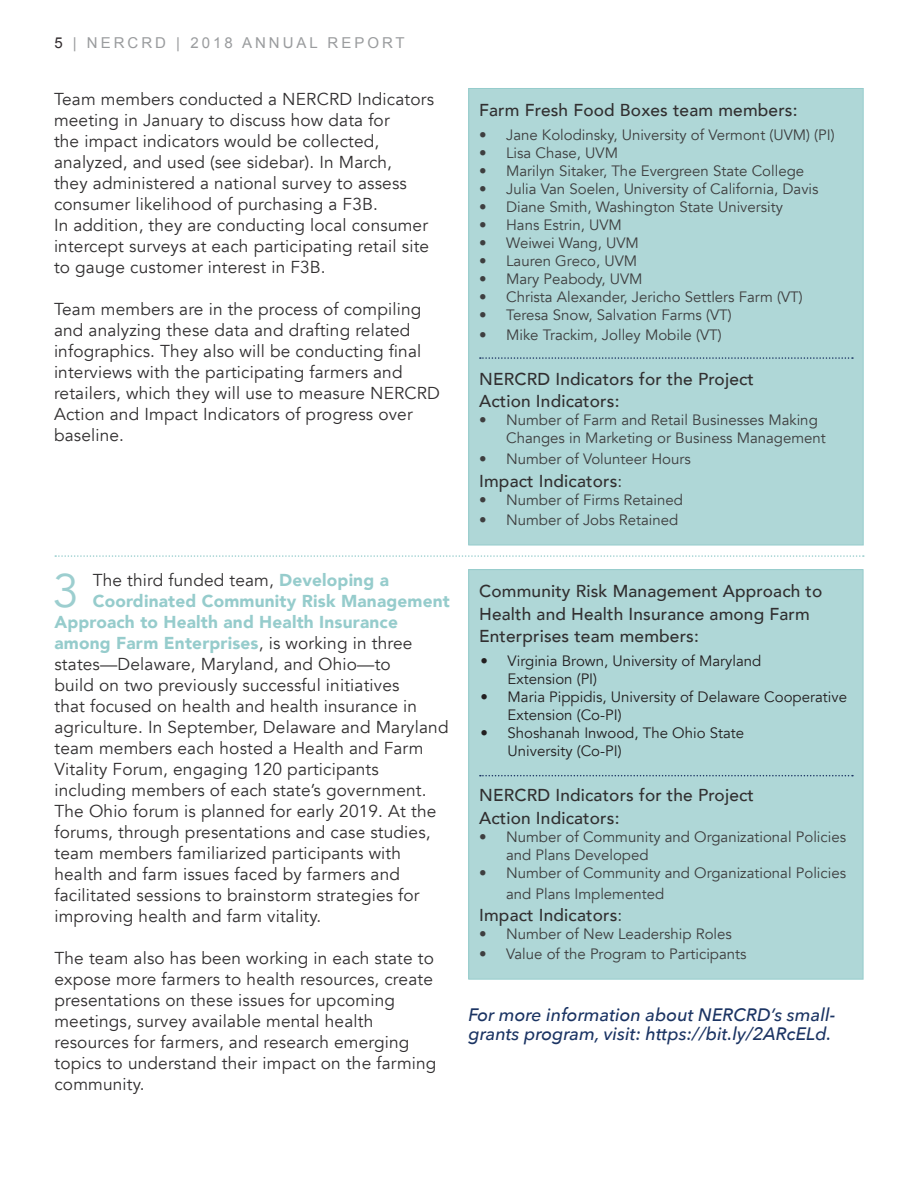
<style>
.page{position:relative;width:918px;height:1188px;background:#fff}
.page>*{position:absolute;margin:0;border:0;box-sizing:border-box;transform-origin:0 0}
.drop_cap_paragraph_s{font:46.95px "Avenir";color:#9ccecf}
.project_update_headi{font:italic 500 18px/18.8px "Avenir Next";color:#1b3463}
.drop_cap_paragraph_s-2{font:17.25px/21px "Avenir";letter-spacing:.01em;color:#312f30}
.t1{font:500 17.25px/22.5px "Avenir";letter-spacing:.01em;color:#312f30}
.drop_cap_paragraph_s-3{font:900 17.25px "Avenir";letter-spacing:.01em;color:#96cccc}
.t2{font:15px/18px "Avenir";color:#3e3e3f}
.t3{font:15px/18px "Avenir";color:#231f20}
.t4{font:15px "Arial";letter-spacing:.2em;color:#9a9c9e}
.s1{color:#322c2e}
.s2{font-weight:400}
.s3{font-weight:900;color:#96cccc}
.s4{font-weight:400;color:#312f30}
</style>
<div class="page">
<div style="left:469px;top:88px;width:394px;height:457px;background:#afd7d7"></div>
<svg style="left:55px;top:555px;width:809px;height:2px"></svg>
<svg style="left:480px;top:357px;width:373px;height:2px"></svg>
<div style="left:469px;top:570px;width:394px;height:409px;background:#afd7d7"></div>
<svg style="left:480px;top:775px;width:373px;height:1px"></svg>
<p class="t4" style="left:54px;top:33px;width:352px"><span class="s1">5</span> | NERCRD | 2018 ANNUAL REPORT</p>
<p class="drop_cap_paragraph_s-2" style="left:54px;top:89px;width:382px">Team members conducted a NERCRD Indicators meeting in January to discuss how data for<br>the impact indicators would be collected, analyzed, and used (see sidebar). In March,<br>they administered a national survey to assess consumer likelihood of purchasing a F3B.</p>
<p class="drop_cap_paragraph_s-2" style="left:54px;top:215px;width:377px;text-align:justify">In addition, they are conducting local consumer intercept surveys at each participating retail site to gauge customer interest in F3B.</p>
<p class="drop_cap_paragraph_s-2" style="left:54px;top:299px;width:388px">Team members are in the process of compiling and analyzing these data and drafting related infographics. They also will be conducting final interviews with the participating farmers and retailers, which they will use to measure NERCRD Action and Impact Indicators of progress over baseline.</p>
<p class="t1" style="left:479px;top:98px;width:320px">Farm Fresh Food Boxes team members:</p>
<p class="t2" style="left:479px;top:126px;width:357px">• Jane Kolodinsky, University of Vermont (UVM) (PI)</p>
<p class="t2" style="left:479px;top:144px;width:141px">• Lisa Chase, UVM</p>
<p class="t2" style="left:479px;top:162px;width:327px">• Marilyn Sitaker, The Evergreen State College</p>
<p class="t2" style="left:479px;top:180px;width:341px">• Julia Van Soelen, University of California, Davis</p>
<p class="t2" style="left:479px;top:198px;width:305px">• Diane Smith, Washington State University</p>
<p class="t2" style="left:479px;top:216px;width:144px">• Hans Estrin, UVM</p>
<p class="t2" style="left:479px;top:234px;width:161px">• Weiwei Wang, UVM</p>
<p class="t2" style="left:479px;top:252px;width:160px">• Lauren Greco, UVM</p>
<p class="t2" style="left:479px;top:270px;width:165px">• Mary Peabody, UVM</p>
<p class="t2" style="left:479px;top:288px;width:325px">• Christa Alexander, Jericho Settlers Farm (VT)</p>
<p class="t2" style="left:479px;top:306px;width:254px">• Teresa Snow, Salvation Farms (VT)</p>
<p class="t2" style="left:479px;top:326px;width:244px">• Mike Trackim, Jolley Mobile (VT)</p>
<p class="t1" style="left:479px;top:367px;width:276px">NERCRD Indicators for the Project</p>
<p class="t1" style="left:479px;top:389px;width:142px">Action Indicators:</p>
<p class="t2" style="left:506px;top:412px;width:321px;text-indent:-27px">• Number of Farm and Retail Businesses Making<br>Changes in Marketing or Business Management</p>
<p class="t2" style="left:479px;top:451px;width:213px">• Number of Volunteer Hours</p>
<p class="t1" style="left:479px;top:469px;width:145px">Impact Indicators<span class="s2">:</span></p>
<p class="t2" style="left:479px;top:491px;width:205px">• Number of Firms Retained</p>
<p class="t2" style="left:479px;top:511px;width:201px">• Number of Jobs Retained</p>
<p class="drop_cap_paragraph_s" style="left:53px;top:563px;width:28px">3</p>
<p class="drop_cap_paragraph_s-2" style="left:93px;top:570px;width:298px">The third funded team, <span class="s3">Developing a</span></p>
<p class="drop_cap_paragraph_s-3" style="left:93px;top:586px;width:359px">Coordinated Community Risk Management</p>
<p class="drop_cap_paragraph_s-3" style="left:54px;top:607px;width:345px">Approach to Health and Health Insurance</p>
<p class="drop_cap_paragraph_s-3" style="left:54px;top:628px;width:359px">among Farm Enterprises<span class="s4">, is working in three</span></p>
<p class="drop_cap_paragraph_s-2" style="left:54px;top:654px;width:338px">states—Delaware, Maryland, and Ohio—to</p>
<p class="drop_cap_paragraph_s-2" style="left:54px;top:675px;width:347px">build on two previously successful initiatives</p>
<p class="drop_cap_paragraph_s-2" style="left:54px;top:696px;width:364px">that focused on health and health insurance in</p>
<p class="drop_cap_paragraph_s-2" style="left:54px;top:717px;width:396px">agriculture. In September, Delaware and Maryland</p>
<p class="drop_cap_paragraph_s-2" style="left:54px;top:738px;width:371px">team members each hosted a Health and Farm</p>
<p class="drop_cap_paragraph_s-2" style="left:54px;top:759px;width:326px">Vitality Forum, engaging 120 participants</p>
<p class="drop_cap_paragraph_s-2" style="left:54px;top:780px;width:374px">including members of each state’s government.</p>
<p class="drop_cap_paragraph_s-2" style="left:54px;top:801px;width:383px">The Ohio forum is planned for early 2019. At the</p>
<p class="drop_cap_paragraph_s-2" style="left:54px;top:822px;width:378px">forums, through presentations and case studies,</p>
<p class="drop_cap_paragraph_s-2" style="left:54px;top:843px;width:348px">team members familiarized participants with</p>
<p class="drop_cap_paragraph_s-2" style="left:54px;top:864px;width:347px">health and farm issues faced by farmers and</p>
<p class="drop_cap_paragraph_s-2" style="left:54px;top:885px;width:367px">facilitated sessions to brainstorm strategies for</p>
<p class="drop_cap_paragraph_s-2" style="left:54px;top:906px;width:268px">improving health and farm vitality.</p>
<p class="drop_cap_paragraph_s-2" style="left:54px;top:948px;width:384px">The team also has been working in each state to expose more farmers to health resources, create presentations on these issues for upcoming meetings, survey available mental health resources for farmers, and research emerging topics to understand their impact on the farming community.</p>
<p class="t1" style="left:479px;top:579px;width:345px">Community Risk Management Approach to<br>Health and Health Insurance among Farm<br>Enterprises team members:</p>
<p class="t3" style="left:508px;top:652px;width:255px;text-indent:-27px">• Virginia Brown, University of Maryland<br>Extension (PI)</p>
<p class="t3" style="left:508px;top:688px;width:341px;text-indent:-27px">• Maria Pippidis, University of Delaware Cooperative<br>Extension (Co-PI)</p>
<p class="t3" style="left:508px;top:724px;width:238px;text-indent:-27px">• Shoshanah Inwood, The Ohio State<br>University (Co-PI)</p>
<p class="t1" style="left:479px;top:783px;width:276px">NERCRD Indicators for the Project</p>
<p class="t1" style="left:479px;top:806px;width:142px">Action Indicators:</p>
<p class="t2" style="left:506px;top:828px;width:342px;text-indent:-27px">• Number of Community and Organizational Policies and Plans Developed</p>
<p class="t2" style="left:506px;top:862px;width:342px;line-height:21px;text-indent:-27px">• Number of Community and Organizational Policies and Plans Implemented</p>
<p class="t1" style="left:479px;top:903px;width:145px">Impact Indicators<span class="s2">:</span></p>
<p class="t2" style="left:479px;top:925px;width:254px">• Number of New Leadership Roles</p>
<p class="t2" style="left:479px;top:945px;width:269px">• Value of the Program to Participants</p>
<p class="project_update_headi" style="left:468px;top:1005px;width:369px">For more information about NERCRD’s small&shy;grants program, visit: https://bit.ly/2ARcELd.</p>
</div>
